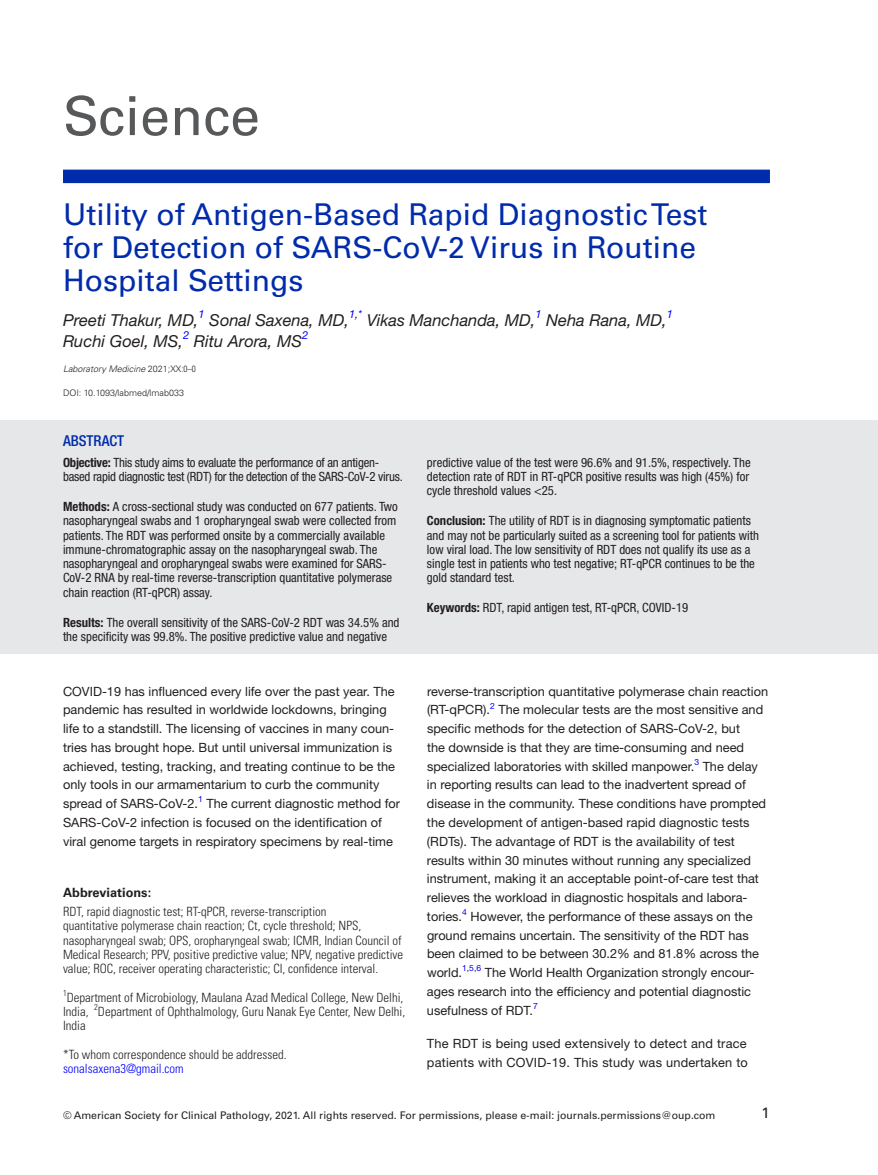
<style>
.page{position:relative;width:878px;height:1175px;background:#fff}
.page>*{position:absolute;margin:0;border:0;box-sizing:border-box;transform-origin:0 0}
.t1{font:54px "Univers LT Std";color:#57585a}
.t2{font:30px/33px "Univers LT Std";color:#002baa}
.t3{font:italic 16.5px "Helvetica Neue LT Std";color:#231f20}
.t4{font:500 condensed 15px "Helvetica Neue LT Std";color:#002baa}
.t5{font:15px "Univers LT Std";color:#231f20}
.t6{font:12.75px/18.8px "Helvetica Neue LT Std";color:#231f20}
.t7{font:condensed 12.75px/14.2px "Helvetica Neue LT Std";color:#231f20}
.t8{font:300 condensed 12.75px/14.2px "Univers LT Std";color:#231f20}
.t9{font:condensed 12.75px/14.2px "Helvetica Neue LT Std";letter-spacing:-.02em;color:#231f20}
.t10{font:12.75px/18.8px "Helvetica Neue LT Std";letter-spacing:.02em;color:#231f20}
.t11{font:300 condensed 12.75px "Univers LT Std";color:#00f}
.t12{font:700 12.75px "Univers LT Std";color:#231f20}
.t13{font:italic 11.1px "Helvetica Neue LT Std";color:#00f}
.t14{font:10.5px "Univers LT Std";color:#231f20}
.t15{font:italic 300 9px "Univers LT Std";color:#231f20}
.t16{font:300 9px "Univers LT Std";color:#231f20}
.t17{font:8.55px "Helvetica Neue LT Std";color:#00f}
.s1{color:#231f20}
.s2{font-style:normal}
.s3{font-style:normal;font-stretch:condensed}
.s4{font-weight:700}
</style>
<div class="page">
<div style="left:0;top:420px;width:878px;height:234px;background:#e6e7e9"></div>
<div style="left:63px;top:170px;width:707px;height:13px;background:#002baa"></div>
<h1 class="t1" style="left:63px;top:84px;width:198px">Science</h1>
<h2 class="t2" style="left:63px;top:198px;width:646px">Utility of Antigen-Based Rapid Diagnostic Test for Detection of SARS-CoV-2 Virus in Routine<br>Hospital Settings</h2>
<p class="t3" style="left:63px;top:310px;width:137px">Preeti Thakur, MD,</p>
<p class="t13" style="left:198px;top:307px;width:8px">1</p>
<p class="t3" style="left:209px;top:310px;width:141px">Sonal Saxena, MD,</p>
<p class="t13" style="left:349px;top:307px;width:15px">1<span class="s1">,</span>*</p>
<p class="t3" style="left:367px;top:310px;width:170px">Vikas Manchanda, MD,</p>
<p class="t13" style="left:535px;top:307px;width:8px">1</p>
<p class="t3" style="left:546px;top:310px;width:122px">Neha Rana, MD,</p>
<p class="t13" style="left:666px;top:307px;width:8px">1</p>
<p class="t3" style="left:63px;top:331px;width:122px">Ruchi Goel, MS,</p>
<p class="t13" style="left:183px;top:328px;width:8px">2</p>
<p class="t3" style="left:194px;top:331px;width:110px">Ritu Arora, MS</p>
<p class="t13" style="left:302px;top:328px;width:8px">2</p>
<p class="t15" style="left:63px;top:363px;width:134px">Laboratory Medicine <span class="s2">2021;XX</span><span class="s3">:0–0</span></p>
<p class="t16" style="left:63px;top:387px;width:123px">DOI: 10.1093/labmed/lmab033</p>
<p class="t4" style="left:63px;top:431px;width:63px">ABSTRACT</p>
<p class="t9" style="left:63px;top:455px;width:341px"><span class="s4">Objective:</span> This study aims to evaluate the performance of an antigen&shy;based rapid diagnostic test (RDT) for the detection of the SARS-CoV-2 virus.</p>
<p class="t7" style="left:63px;top:499px;width:336px"><span class="s4">Methods:</span> A cross-sectional study was conducted on 677 patients. Two nasopharyngeal swabs and 1 oropharyngeal swab were collected from patients. The RDT was performed onsite by a commercially available immune-chromatographic assay on the nasopharyngeal swab. The nasopharyngeal and oropharyngeal swabs were examined for SARS-CoV-2 RNA by real-time reverse-transcription quantitative polymerase chain reaction (RT-qPCR) assay.</p>
<p class="t7" style="left:63px;top:615px;width:338px"><span class="s4">Results:</span> The overall sensitivity of the SARS-CoV-2 RDT was 34.5% and the specificity was 99.8%. The positive predictive value and negative</p>
<p class="t7" style="left:427px;top:455px;width:325px">predictive value of the test were 96.6% and 91.5%, respectively. The detection rate of RDT in RT-qPCR positive results was high (45%) for cycle threshold values &lt;25.</p>
<p class="t7" style="left:427px;top:513px;width:333px"><span class="s4">Conclusion:</span> The utility of RDT is in diagnosing symptomatic patients and may not be particularly suited as a screening tool for patients with low viral load. The low sensitivity of RDT does not qualify its use as a single test in patients who test negative; RT-qPCR continues to be the gold standard test.</p>
<p class="t7" style="left:427px;top:600px;width:263px"><span class="s4">Keywords:</span> RDT, rapid antigen test, RT-qPCR, COVID-19</p>
<p class="t6" style="left:63px;top:681px;width:339px">COVID-19 has influenced every life over the past year. The pandemic has resulted in worldwide lockdowns, bringing life to a standstill. The licensing of vaccines in many coun&shy;tries has brought hope. But until universal immunization is achieved, testing, tracking, and treating continue to be the only tools in our armamentarium to curb the community spread of SARS-CoV-2.<sup>1</sup> The current diagnostic method for SARS-CoV-2 infection is focused on the identification of viral genome targets in respiratory specimens by real-time</p>
<p class="t6" style="left:427px;top:681px;width:343px">reverse-transcription quantitative polymerase chain reaction (RT-qPCR).<sup>2</sup> The molecular tests are the most sensitive and specific methods for the detection of SARS-CoV-2, but<br>the downside is that they are time-consuming and need specialized laboratories with skilled manpower.<sup>3</sup> The delay in reporting results can lead to the inadvertent spread of disease in the community. These conditions have prompted the development of antigen-based rapid diagnostic tests (RDTs). The advantage of RDT is the availability of test results within 30 minutes without running any specialized instrument, making it an acceptable point-of-care test that relieves the workload in diagnostic hospitals and labora&shy;tories.<sup>4</sup> However, the performance of these assays on the ground remains uncertain. The sensitivity of the RDT has been claimed to be between 30.2% and 81.8% across the world.<sup>1</sup><sup>,</sup><sup>5</sup><sup>,</sup><sup>6</sup> The World Health Organization strongly encour&shy;ages research into the efficiency and potential diagnostic usefulness of RDT.</p>
<p class="t12" style="left:63px;top:884px;width:90px">Abbreviations:</p>
<p class="t8" style="left:63px;top:904px;width:342px">RDT, rapid diagnostic test; RT-qPCR, reverse-transcription<br>quantitative polymerase chain reaction; Ct, cycle threshold; NPS, nasopharyngeal swab; OPS, oropharyngeal swab; ICMR, Indian Council of Medical Research; PPV, positive predictive value; NPV, negative predictive value; ROC, receiver operating characteristic; CI, confidence interval.</p>
<p class="t8" style="left:63px;top:990px;width:344px"><sup>1</sup>Department of Microbiology, Maulana Azad Medical College, New Delhi,<br>India, <sup>2</sup>Department of Ophthalmology, Guru Nanak Eye Center, New Delhi,<br>India</p>
<p class="t8" style="left:63px;top:1047px;width:225px">*To whom correspondence should be addressed.</p>
<p class="t11" style="left:63px;top:1060px;width:122px">sonalsaxena3@gmail.com</p>
<p class="t14" style="left:63px;top:1108px;width:654px">© American Society for Clinical Pathology, 2021. All rights reserved. For permissions, please e-mail: journals.permissions@oup.com</p>
<p class="t17" style="left:533px;top:1000px;width:6px">7</p>
<p class="t10" style="left:427px;top:1034px;width:322px">The RDT is being used extensively to detect and trace patients with COVID-19. This study was undertaken to</p>
<p class="t5" style="left:761px;top:1104px;width:10px">1</p>
</div>
